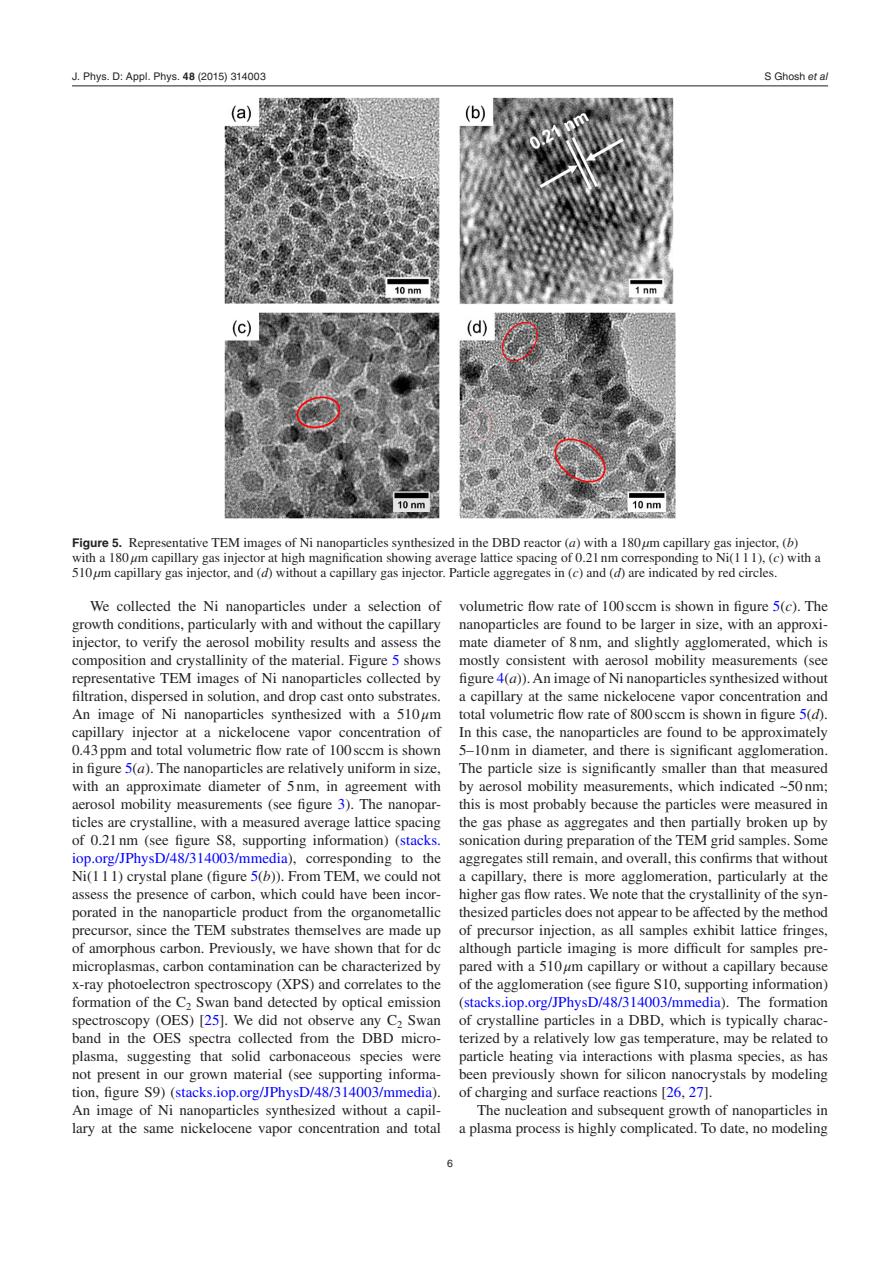
<style>
.page{position:relative;width:893px;height:1263px;background:#fff}
.page>*{position:absolute;margin:0;border:0;box-sizing:border-box;transform-origin:0 0}
.t1{font:15px/18px "Times LT Std";color:#231f20;text-align:justify}
.t2{font:13.5px/15px "Times LT Std";color:#231f20}
.t3{font:10.5px "Helvetica LT Std";letter-spacing:.005em;color:#231f20}
.s1{font-family:"Helvetica";font-weight:700}
.s2{font-family:"Helvetica"}
.s3{font-style:italic}
.s4{font-family:"Helvetica LT Std";font-weight:700;font-size:12px}
.s5{font-family:"STIX General";font-style:italic}
.s6{color:#00f}
.s7{font-family:"STIX General"}
</style>
<div class="page">
<hr style="left:72px;top:86px;width:756px;height:1px;background:#231f20">
<img style="left:224px;top:97px;width:452px;height:422px">
<p class="t3" style="left:72px;top:70px;width:195px">J. Phys. D: Appl. Phys. <span class="s1">48</span> (<span class="s2">2015</span>) 314003</p>
<p class="t3" style="left:764px;top:70px;width:65px">S Ghosh <span class="s3">et al</span></p>
<p class="t2" style="left:72px;top:535px;width:750px"><span class="s4">Figure 5.</span> Representative TEM images of Ni nanoparticles synthesized in the DBD reactor (<span class="s3">a</span>) with a 180<span class="s5">µ</span>m capillary gas injector, (<span class="s3">b</span>) with a 180<span class="s5">μ</span>m capillary gas injector at high magnification showing average lattice spacing of 0.21nm corresponding to Ni(1 1 1), (<span class="s3">c</span>) with a<br>510<span class="s5">µ</span>m capillary gas injector, and (<span class="s3">d</span>) without a capillary gas injector. Particle aggregates in (<span class="s3">c</span>) and (<span class="s3">d</span>) are indicated by red circles.</p>
<p class="t1" style="left:72px;top:597px;width:371px;text-indent:18px">We collected the Ni nanoparticles under a selection of growth conditions, particularly with and without the capillary injector, to verify the aerosol mobility results and assess the composition and crystallinity of the material. Figure <span class="s6">5</span> shows representative TEM images of Ni nanoparticles collected by filtration, dispersed in solution, and drop cast onto substrates.<br>An image of Ni nanoparticles synthesized with a 510<span class="s5">μ</span>m capillary injector at a nickelocene vapor concentration of 0.43ppm and total volumetric flow rate of 100sccm is shown in figure <span class="s6">5</span>(<span class="s3">a</span>). The nanoparticles are relatively uniform in size, with an approximate diameter of 5 nm, in agreement with aerosol mobility measurements (see figure <span class="s6">3</span>). The nanopar&shy;ticles are crystalline, with a measured average lattice spacing of 0.21nm (see figure S8, supporting information) (<span class="s6">stacks. iop.org/JPhysD/48/314003/mmedia</span>), corresponding to the Ni(1 11) crystal plane (figure <span class="s6">5</span>(<span class="s3">b</span>)). From TEM, we could not assess the presence of carbon, which could have been incor&shy;porated in the nanoparticle product from the organometallic precursor, since the TEM substrates themselves are made up of amorphous carbon. Previously, we have shown that for dc microplasmas, carbon contamination can be characterized by x-ray photoelectron spectroscopy (XPS) and correlates to the formation of the C<sub>2</sub> Swan band detected by optical emission spectroscopy (OES) [<span class="s6">25</span>]. We did not observe any C<sub>2</sub> Swan band in the OES spectra collected from the DBD micro&shy;plasma, suggesting that solid carbonaceous species were not present in our grown material (see supporting informa&shy;tion, figure S9) (<span class="s6">stacks.iop.org/JPhysD/48/314003/mmedia</span>).<br>An image of Ni nanoparticles synthesized without a capil&shy;lary at the same nickelocene vapor concentration and total</p>
<p class="t1" style="left:459px;top:597px;width:371px">volumetric flow rate of 100sccm is shown in figure <span class="s6">5</span>(<span class="s3">c</span>). The nanoparticles are found to be larger in size, with an approxi&shy;mate diameter of 8 nm, and slightly agglomerated, which is mostly consistent with aerosol mobility measurements (see figure <span class="s6">4</span>(<span class="s3">a</span>)). An image of Ni nanoparticles synthesized without a capillary at the same nickelocene vapor concentration and total volumetric flow rate of 800 sccm is shown in figure <span class="s6">5</span>(<span class="s3">d</span>).<br>In this case, the nanoparticles are found to be approximately 5<span class="s7">–</span>10nm in diameter, and there is significant agglomeration.<br>The particle size is significantly smaller than that measured by aerosol mobility measurements, which indicated ~50 nm; this is most probably because the particles were measured in the gas phase as aggregates and then partially broken up by sonication during preparation of the TEM grid samples. Some aggregates still remain, and overall, this confirms that without a capillary, there is more agglomeration, particularly at the higher gas flow rates. We note that the crystallinity of the syn&shy;thesized particles does not appear to be affected by the method of precursor injection, as all samples exhibit lattice fringes, although particle imaging is more difficult for samples pre&shy;pared with a 510<span class="s5">μ</span>m capillary or without a capillary because of the agglomeration (see figure S10, supporting information) (<span class="s6">stacks.iop.org/JPhysD/48/314003/mmedia</span>). The formation of crystalline particles in a DBD, which is typically charac&shy;terized by a relatively low gas temperature, may be related to particle heating via interactions with plasma species, as has been previously shown for silicon nanocrystals by modeling of charging and surface reactions [<span class="s6">26</span>, <span class="s6">27</span>].</p>
<p class="t1" style="left:459px;top:1101px;width:371px;text-align:right">The nucleation and subsequent growth of nanoparticles in<br>a plasma process is highly complicated. To date, no modeling</p>
<p class="t3" style="left:447px;top:1157px;width:7px">6</p>
</div>
